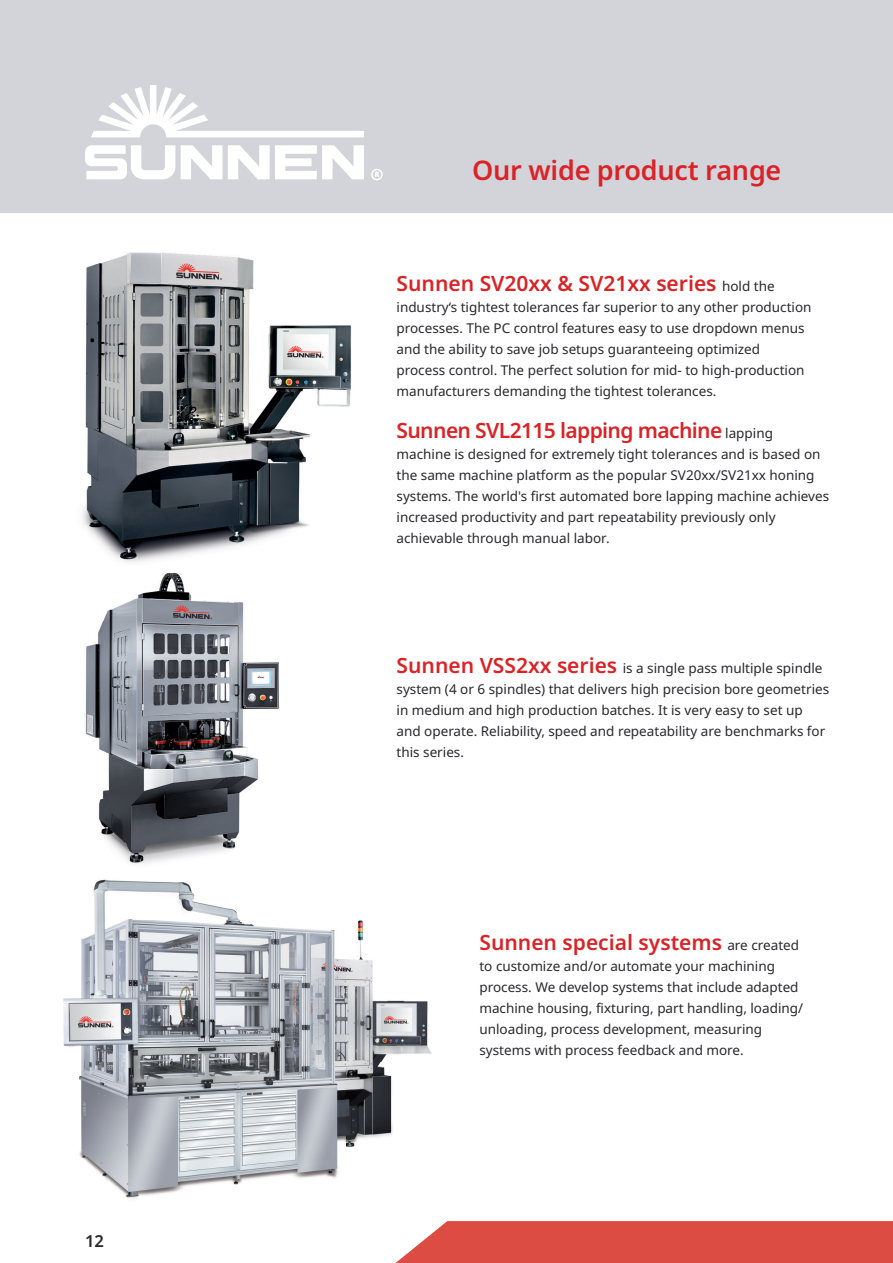
<style>
.page{position:relative;width:893px;height:1263px;background:#fff}
.page>*{position:absolute;margin:0;border:0;box-sizing:border-box;transform-origin:0 0}
.t1{font:600 27px "Noto Sans";letter-spacing:-.01em;color:#da2326}
.t2{font:600 21px "Noto Sans";color:#da2326}
.t3{font:600 21px "Noto Sans";letter-spacing:-.03em;color:#da2326}
.t4{font:600 16.5px "Noto Sans";color:#28272b}
.t5{font:13.5px/21px "Noto Sans";color:#28272b}
.s1{font-weight:400;font-size:13.5px;color:#28272b}
.s2{font-weight:600;font-size:21px;color:#da2326}
</style>
<div class="page">
<div style="left:0;top:0;width:893px;height:213px;background:#d3d4da"></div>
<svg style="left:181px;top:145px;width:183px;height:34px"></svg>
<svg style="left:85px;top:145px;width:90px;height:34px"></svg>
<svg style="left:91px;top:85px;width:273px;height:52px"></svg>
<svg style="left:371px;top:169px;width:12px;height:11px"></svg>
<img style="left:83px;top:252px;width:269px;height:310px">
<img style="left:85px;top:573px;width:194px;height:291px">
<img style="left:63px;top:879px;width:369px;height:320px">
<svg style="left:396px;top:1221px;width:497px;height:42px;background:#dd554d"></svg>
<p class="t4" style="left:85px;top:1229px;width:20px">12</p>
<h1 class="t1" style="left:472px;top:152px;width:311px">Our wide product range</h1>
<h2 class="t2" style="left:396px;top:269px;width:380px">Sunnen SV20xx &amp; SV21xx series <span class="s1">hold the</span></h2>
<p class="t5" style="left:396px;top:297px;width:417px">industry‘s tightest tolerances far superior to any other production processes. The PC control features easy to use dropdown menus and the ability to save job setups guaranteeing optimized process control. The perfect solution for mid- to high-production manufacturers demanding the tightest tolerances.</p>
<h2 class="t3" style="left:396px;top:416px;width:378px">Sunnen SVL2115 lapping machine <span class="s1">lapping</span></h2>
<p class="t5" style="left:397px;top:444px;width:434px">machine is designed for extremely tight tolerances and is based on the same machine platform as the popular SV20xx/SV21xx honing systems. The world's first automated bore lapping machine achieves increased productivity and part repeatability previously only achievable through manual labor.</p>
<p class="t5" style="left:396px;top:658px;width:434px"><span class="s2">Sunnen VSS2xx series</span> is a single pass multiple spindle system (4 or 6 spindles) that delivers high precision bore geometries in medium and high production batches. It is very easy to set up and operate. Reliability, speed and repeatability are benchmarks for this series.</p>
<h2 class="t2" style="left:479px;top:927px;width:321px">Sunnen special systems <span class="s1">are created</span></h2>
<p class="t5" style="left:479px;top:955px;width:325px">to customize and/or automate your machining process. We develop systems that include adapted machine housing, fixturing, part handling, loading/ unloading, process development, measuring systems with process feedback and more.</p>
</div>
